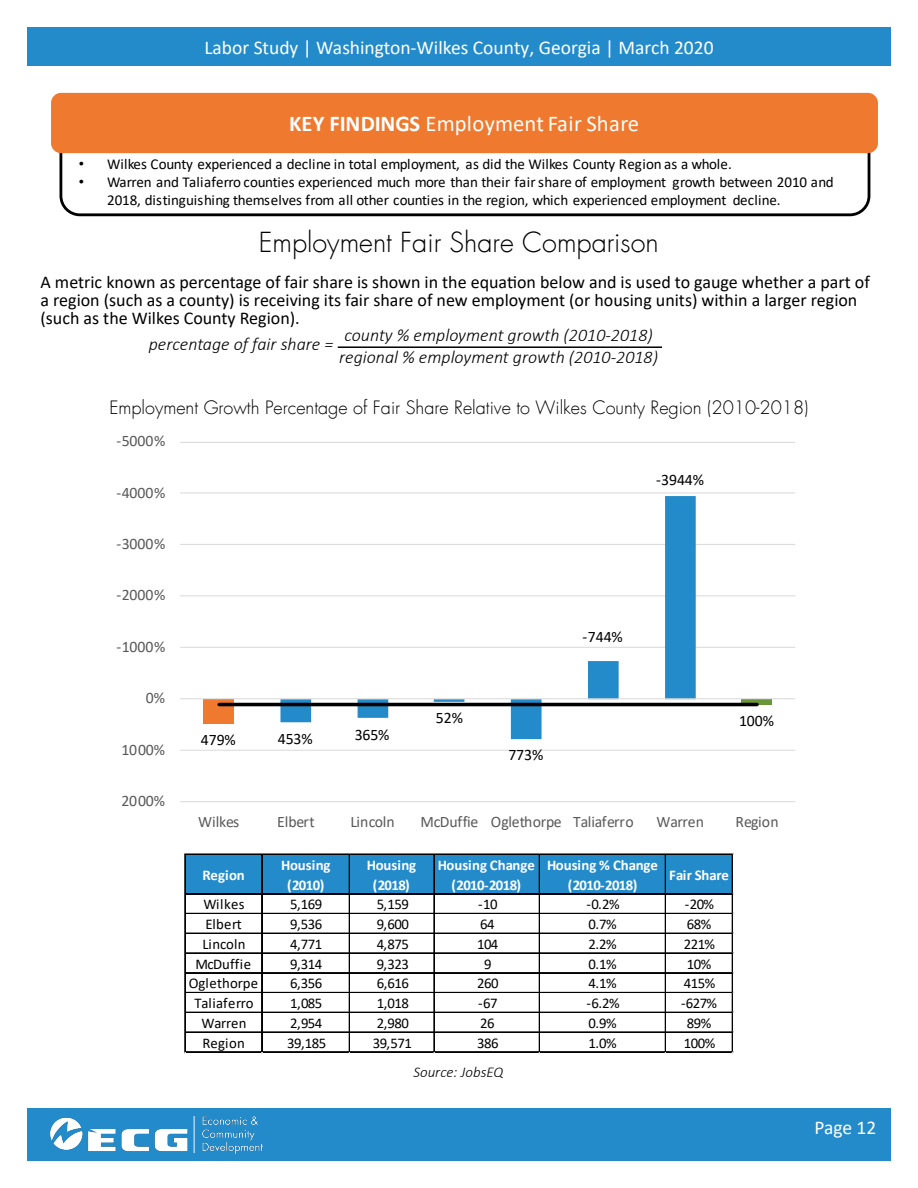
<style>
.page{position:relative;width:918px;height:1188px;background:#fff}
.page>*{position:absolute;margin:0;border:0;box-sizing:border-box;transform-origin:0 0}
.t1{font:300 27px "Futura LT";color:#000}
.t2{font:22.65px "Calibri";letter-spacing:.015em;color:#fff}
.t3{font:19.5px "Calibri";color:#fff}
.t4{font:18px/18px "Calibri";color:#000}
.t5{font:italic 300 18px/21.6px "Calibri";color:#000}
.t6{font:300 18px "Futura LT";color:#000}
.t7{font:15.9px "Calibri";letter-spacing:-.005em;color:#595959}
.t8{font:15.9px "Calibri";letter-spacing:-.005em;color:#000}
.t9{font:15px/17.9px "Calibri";letter-spacing:-.005em;color:#000}
.t10{font:italic 300 15px "Calibri";color:#000}
.t11{font:14.85px "Calibri";letter-spacing:-.04em;color:#000}
.t12{font:700 14.85px/19.8px "Calibri";letter-spacing:-.005em;color:#fff;text-align:center}
.t13{font:14.85px "Calibri";letter-spacing:.005em;color:#000}
.t14{font:14.85px "Calibri";letter-spacing:-.01em;color:#000}
.t15{font:14.85px "Calibri";letter-spacing:.01em;color:#000}
.s1{font-weight:700}
.s2{font-family:"Arial"}
.s3{color:#248bcb}
</style>
<div class="page">
<div style="left:27px;top:1108px;width:864px;height:53px;background:#248bcb"></div>
<hr style="left:338px;top:346px;width:324px;height:2px;background:#000">
<img style="left:51px;top:1116px;width:212px;height:38px">
<div style="left:27px;top:27px;width:864px;height:39px;background:#248bcb"></div>
<div style="left:59px;top:99px;width:811px;height:117px;border:3px solid #000;border-radius:19px"></div>
<div style="left:51px;top:93px;width:826px;height:60px;background:#ef792f"></div>
<div style="left:186px;top:855px;width:547px;height:40px;background:#248bcb"></div>
<hr style="left:186px;top:854px;width:547px;height:1px;background:#000">
<hr style="left:186px;top:893px;width:547px;height:1px;background:#000">
<hr style="left:186px;top:894px;width:547px;height:1px;background:#000">
<hr style="left:186px;top:913px;width:547px;height:1px;background:#000">
<hr style="left:186px;top:933px;width:547px;height:1px;background:#000">
<hr style="left:186px;top:953px;width:547px;height:1px;background:#000">
<hr style="left:186px;top:972px;width:547px;height:1px;background:#000">
<hr style="left:186px;top:973px;width:547px;height:1px;background:#000">
<hr style="left:186px;top:992px;width:547px;height:1px;background:#000">
<hr style="left:186px;top:1012px;width:547px;height:1px;background:#000">
<hr style="left:186px;top:1032px;width:547px;height:1px;background:#000">
<hr style="left:185px;top:854px;width:1px;height:199px;background:#000">
<hr style="left:261px;top:855px;width:1px;height:198px;background:#000">
<hr style="left:262px;top:855px;width:1px;height:198px;background:#000">
<hr style="left:349px;top:855px;width:1px;height:198px;background:#000">
<hr style="left:434px;top:855px;width:1px;height:198px;background:#000">
<hr style="left:539px;top:855px;width:1px;height:198px;background:#000">
<hr style="left:665px;top:855px;width:1px;height:198px;background:#000">
<hr style="left:186px;top:1051px;width:547px;height:1px;background:#000">
<hr style="left:186px;top:1052px;width:547px;height:1px;background:#000">
<hr style="left:732px;top:855px;width:1px;height:198px;background:#000">
<hr style="left:180px;top:442px;width:615px;height:1px;background:#d9d9d9">
<hr style="left:180px;top:493px;width:615px;height:1px;background:#d9d9d9">
<hr style="left:180px;top:544px;width:615px;height:1px;background:#d9d9d9">
<hr style="left:180px;top:595px;width:615px;height:1px;background:#d9d9d9">
<hr style="left:180px;top:647px;width:615px;height:1px;background:#d9d9d9">
<hr style="left:180px;top:750px;width:615px;height:1px;background:#d9d9d9">
<hr style="left:180px;top:801px;width:615px;height:1px;background:#d9d9d9">
<div style="left:203px;top:699px;width:31px;height:25px;background:#ef792f"></div>
<svg style="left:741px;top:699px;width:31px;height:6px"></svg>
<svg style="left:280px;top:496px;width:416px;height:243px"></svg>
<hr style="left:180px;top:698px;width:615px;height:1px;background:#d9d9d9">
<hr style="left:219px;top:703px;width:538px;height:3px;background:#000">
<h3 class="t3" style="left:204px;top:34px;width:511px">Labor Study | Washington-Wilkes County, Georgia | March 2020</h3>
<h2 class="t2" style="left:289px;top:107px;width:351px"><span class="s1">KEY FINDINGS</span> Employment Fair Share</h2>
<p class="t9" style="left:79px;top:155px;width:654px"><span class="s2">•</span> Wilkes County experienced a decline in total employment, as did the Wilkes County Region as a whole.</p>
<p class="t9" style="left:107px;top:173px;width:728px;text-indent:-28px"><span class="s2">•</span> Warren and Taliaferro counties experienced much more than their fairshare of employment growth between 2010 and<br>2018, distinguishing themselves from all other counties in the region, which experienced employment decline.</p>
<h1 class="t1" style="left:259px;top:226px;width:402px">Employment Fair Share Comparison</h1>
<p class="t4" style="left:41px;top:273px;width:831px">A metric known as percentage of fair share is shown in the equation below and is used to gauge whether a part of a region (such as a county) is receiving its fair share of new employment (or housing units) within a larger region (such as the Wilkes County Region).</p>
<p class="t5" style="left:149px;top:333px;width:186px">percentage of fair share =</p>
<p class="t5" style="left:339px;top:324px;width:321px">county % employment growth (2010-2018) regional % employment growth (2010-2018)</p>
<p class="t6" style="left:109px;top:397px;width:701px">Employment Growth Percentage of Fair Share Relative to Wilkes County Region (2010-2018)</p>
<p class="t7" style="left:117px;top:430px;width:50px">-5000%</p>
<p class="t7" style="left:117px;top:481px;width:50px">-4000%</p>
<p class="t7" style="left:117px;top:533px;width:50px">-3000%</p>
<p class="t7" style="left:117px;top:584px;width:50px">-2000%</p>
<p class="t7" style="left:117px;top:636px;width:50px">-1000%</p>
<p class="t7" style="left:146px;top:687px;width:21px">0%</p>
<p class="t7" style="left:121px;top:738px;width:45px">1000%</p>
<p class="t7" style="left:121px;top:790px;width:45px">2000%</p>
<p class="t8" style="left:656px;top:468px;width:50px">-3944%</p>
<p class="t8" style="left:201px;top:729px;width:36px">479%</p>
<p class="t8" style="left:278px;top:728px;width:36px">453%</p>
<p class="t8" style="left:355px;top:723px;width:36px">365%</p>
<p class="t8" style="left:436px;top:707px;width:29px">52%</p>
<p class="t8" style="left:583px;top:626px;width:42px">-744%</p>
<p class="t8" style="left:508px;top:744px;width:36px">773%</p>
<p class="t8" style="left:739px;top:710px;width:36px">100%</p>
<p class="t7" style="left:198px;top:810px;width:43px">Wilkes</p>
<p class="t7" style="left:277px;top:810px;width:39px">Elbert</p>
<p class="t7" style="left:350px;top:810px;width:46px">Lincoln</p>
<p class="t7" style="left:421px;top:810px;width:215px">McDuffie Oglethorpe Taliaferro</p>
<p class="t7" style="left:656px;top:810px;width:49px">Warren</p>
<p class="t7" style="left:735px;top:810px;width:45px">Region</p>
<p class="t12" style="left:202px;top:865px;width:44px">Region</p>
<p class="t12" style="left:281px;top:855px;width:51px">Housing (2010)</p>
<p class="t12" style="left:367px;top:855px;width:51px">Housing (2018)</p>
<p class="t12" style="left:438px;top:855px;width:99px">Housing Change (2010-2018)</p>
<p class="t12" style="left:547px;top:855px;width:112px">Housing % Change (2010-2018)</p>
<p class="t12" style="left:669px;top:865px;width:61px">Fair Share</p>
<p class="t11" style="left:203px;top:894px;width:43px">Wilkes</p>
<p class="t11" style="left:290px;top:894px;width:34px">5,169</p>
<p class="t11" style="left:377px;top:894px;width:34px">5,159</p>
<p class="t11" style="left:478px;top:894px;width:21px">-10</p>
<p class="t11" style="left:586px;top:894px;width:35px">-0.2%</p>
<p class="t11" style="left:685px;top:894px;width:31px">-20%</p>
<p class="t11" style="left:205px;top:914px;width:38px">Elbert</p>
<p class="t11" style="left:290px;top:914px;width:34px">9,536</p>
<p class="t11" style="left:377px;top:914px;width:34px">9,600</p>
<p class="t11" style="left:480px;top:914px;width:16px">64</p>
<p class="t11" style="left:588px;top:914px;width:30px">0.7%</p>
<p class="t11" style="left:687px;top:914px;width:26px">68%</p>
<p class="t13" style="left:203px;top:934px;width:45px">Lincoln</p>
<p class="t11" style="left:290px;top:934px;width:34px">4,771</p>
<p class="t11" style="left:377px;top:934px;width:34px">4,875</p>
<p class="t11" style="left:477px;top:934px;width:23px">104</p>
<p class="t11" style="left:588px;top:934px;width:30px">2.2%</p>
<p class="t11" style="left:684px;top:934px;width:33px">221%</p>
<p class="t15" style="left:196px;top:953px;width:57px">McDuffie</p>
<p class="t11" style="left:290px;top:953px;width:34px">9,314</p>
<p class="t11" style="left:377px;top:953px;width:34px">9,323</p>
<p class="t11" style="left:484px;top:953px;width:9px">9</p>
<p class="t11" style="left:588px;top:953px;width:30px">0.1%</p>
<p class="t11" style="left:687px;top:953px;width:26px">10%</p>
<p class="t13" style="left:189px;top:973px;width:71px">Oglethorpe</p>
<p class="t11" style="left:290px;top:973px;width:34px">6,356</p>
<p class="t11" style="left:377px;top:973px;width:34px">6,616</p>
<p class="t11" style="left:477px;top:973px;width:23px">260</p>
<p class="t11" style="left:588px;top:973px;width:30px">4.1%</p>
<p class="t11" style="left:684px;top:973px;width:33px">415%</p>
<p class="t14" style="left:195px;top:993px;width:60px">Taliaferro</p>
<p class="t11" style="left:290px;top:993px;width:34px">1,085</p>
<p class="t11" style="left:377px;top:993px;width:34px">1,018</p>
<p class="t11" style="left:478px;top:993px;width:21px">-67</p>
<p class="t11" style="left:587px;top:993px;width:35px">-6.2%</p>
<p class="t11" style="left:681px;top:993px;width:38px">-627%</p>
<p class="t11" style="left:202px;top:1013px;width:47px">Warren</p>
<p class="t11" style="left:290px;top:1013px;width:34px">2,954</p>
<p class="t11" style="left:377px;top:1013px;width:34px">2,980</p>
<p class="t11" style="left:480px;top:1013px;width:16px">26</p>
<p class="t11" style="left:588px;top:1013px;width:30px">0.9%</p>
<p class="t11" style="left:687px;top:1013px;width:26px">89%</p>
<p class="t11" style="left:203px;top:1032px;width:44px">Region</p>
<p class="t11" style="left:287px;top:1032px;width:41px">39,185</p>
<p class="t11" style="left:373px;top:1032px;width:41px">39,571</p>
<p class="t11" style="left:477px;top:1032px;width:23px">386</p>
<p class="t11" style="left:588px;top:1032px;width:30px">1.0%</p>
<p class="t11" style="left:684px;top:1032px;width:33px">100%</p>
<p class="t10" style="left:413px;top:1063px;width:92px">Source: JobsEQ</p>
<h3 class="t3" style="left:814px;top:1114px;width:78px">Page 12 <span class="s3">d</span></h3>
</div>
